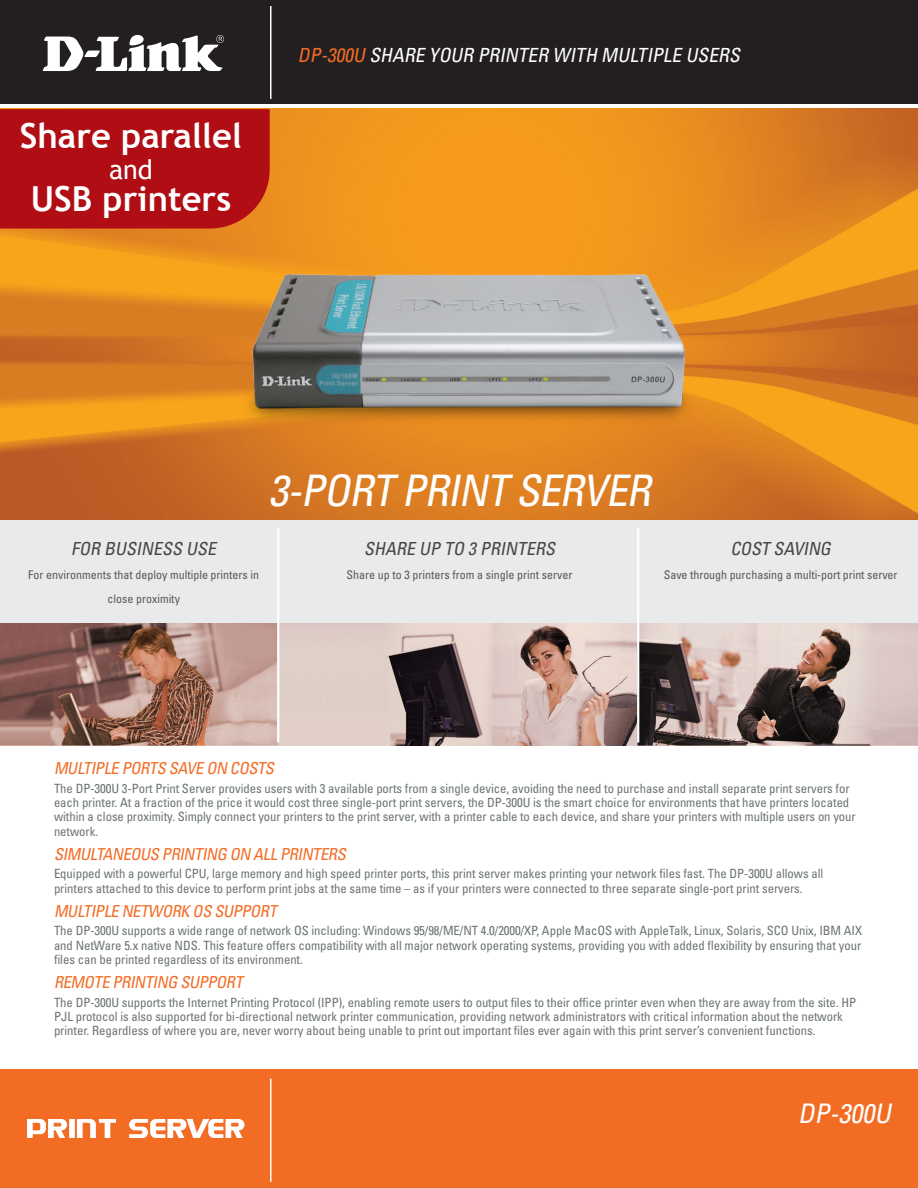
<style>
.page{position:relative;width:918px;height:1188px;background:#fff}
.page>*{position:absolute;margin:0;border:0;box-sizing:border-box;transform-origin:0 0}
.t1{font:italic condensed 43.5px "Univers";color:#fff}
.t2{font:700 34.5px "Trebuchet MS";color:#fff}
.t3{font:italic condensed 27px "Univers";color:#fff}
.t4{font:27px "Trebuchet MS";color:#fff}
.t5{font:italic condensed 19.5px "Univers";color:#fff}
.t6{font:italic condensed 18px "Univers";color:#454647}
.t7{font:italic condensed 16.5px "Univers";color:#f36c25}
.t8{font:italic condensed 16.5px "Univers";color:#f36c24}
.t9{font:condensed 12.75px/14.2px "Univers";letter-spacing:-.005em;color:#6c7375}
.t10{font:condensed 12px/24px "Univers";color:#59595c;text-align:center}
.s1{color:#f36c24}
</style>
<div class="page">
<img style="left:0;top:108px;width:918px;height:412px">
<div style="left:0;top:1070px;width:918px;height:118px;background:#f36c24"></div>
<div style="left:0;top:0;width:918px;height:108px;background:linear-gradient(to right,#fff,#fff)"></div>
<div style="left:0;top:0;width:918px;height:103px;background:#231f20"></div>
<svg style="left:43px;top:35px;width:181px;height:36px"></svg>
<hr style="left:270px;top:6px;width:2px;height:93px;background:#fff">
<img style="left:0;top:623px;width:918px;height:122px">
<hr style="left:270px;top:1079px;width:2px;height:103px;background:#fff">
<svg style="left:27px;top:1119px;width:217px;height:19px"></svg>
<div style="left:0;top:520px;width:918px;height:103px;background:#e8eaeb"></div>
<hr style="left:277px;top:527px;width:2px;height:215px;background:#fff">
<hr style="left:637px;top:527px;width:2px;height:215px;background:#fff">
<div style="left:0;top:109px;width:270px;height:120px;background:#b00d15"></div>
<img style="left:224px;top:247px;width:491px;height:189px">
<h2 class="t2" style="left:20px;top:114px;width:224px">Share parallel</h2>
<h3 class="t4" style="left:109px;top:154px;width:45px">and</h3>
<h2 class="t2" style="left:31px;top:177px;width:202px">USB printers</h2>
<h3 class="t5" style="left:298px;top:43px;width:448px"><span class="s1">DP-300U</span> SHARE YOUR PRINTER WITH MULTIPLE USERS</h3>
<h1 class="t1" style="left:269px;top:463px;width:393px">3-PORT PRINT SERVER</h1>
<h3 class="t6" style="left:71px;top:538px;width:150px">FOR BUSINESS USE</h3>
<p class="t10" style="left:28px;top:563px;width:233px">For environments that deploy multiple printers in close proximity</p>
<h3 class="t6" style="left:364px;top:538px;width:196px">SHARE UP TO 3 PRINTERS</h3>
<p class="t10" style="left:347px;top:563px;width:227px">Share up to 3 printers from a single print server</p>
<h3 class="t6" style="left:730px;top:538px;width:106px">COST SAVING</h3>
<p class="t10" style="left:664px;top:563px;width:235px">Save through purchasing a multi-port print server</p>
<p class="t8" style="left:54px;top:758px;width:225px">MULTIPLE PORTS SAVE ON COSTS</p>
<p class="t9" style="left:54px;top:781px;width:803px">The DP-300U 3-Port Print Server provides users with 3 available ports from a single device, avoiding the need to purchase and install separate print servers for each printer. At a fraction of the price it would cost three single-port print servers, the DP-300U is the smart choice for environments that have printers located within a close proximity. Simply connect your printers to the print server, with a printer cable to each device, and share your printers with multiple users on your network.</p>
<p class="t7" style="left:54px;top:843px;width:297px">SIMULTANEOUS PRINTING ON ALLPRINTERS</p>
<p class="t9" style="left:54px;top:867px;width:771px">Equipped with a powerful CPU, large memory and high speed printer ports, this print server makes printing your network files fast. The DP-300U allows all printers attached to this device to perform print jobs at the same time – as if your printers were connected to three separate single-port print servers.</p>
<p class="t7" style="left:54px;top:900px;width:228px">MULTIPLE NETWORK OS SUPPORT</p>
<p class="t9" style="left:54px;top:923px;width:810px;text-align:justify">The DP-300U supports a wide range of network OS including: Windows 95/98/ME/NT 4.0/2000/XP, Apple MacOS with AppleTalk, Linux, Solaris, SCO Unix, IBM AIX and NetWare 5.x native NDS. This feature offers compatibility with all major network operating systems, providing you with added flexibility by ensuring that your files can be printed regardless of its environment.</p>
<p class="t7" style="left:54px;top:972px;width:194px">REMOTE PRINTING SUPPORT</p>
<p class="t9" style="left:54px;top:995px;width:804px">The DP-300U supports the Internet Printing Protocol (IPP), enabling remote users to output files to their office printer even when they are away from the site. HP<br>PJL protocol is also supported for bi-directional network printer communication, providing network administrators with critical information about the network printer. Regardless of where you are, never worry about being unable to print out important files ever again with this print server’s convenient functions.</p>
<h3 class="t3" style="left:798px;top:1096px;width:100px">DP-300U</h3>
</div>
